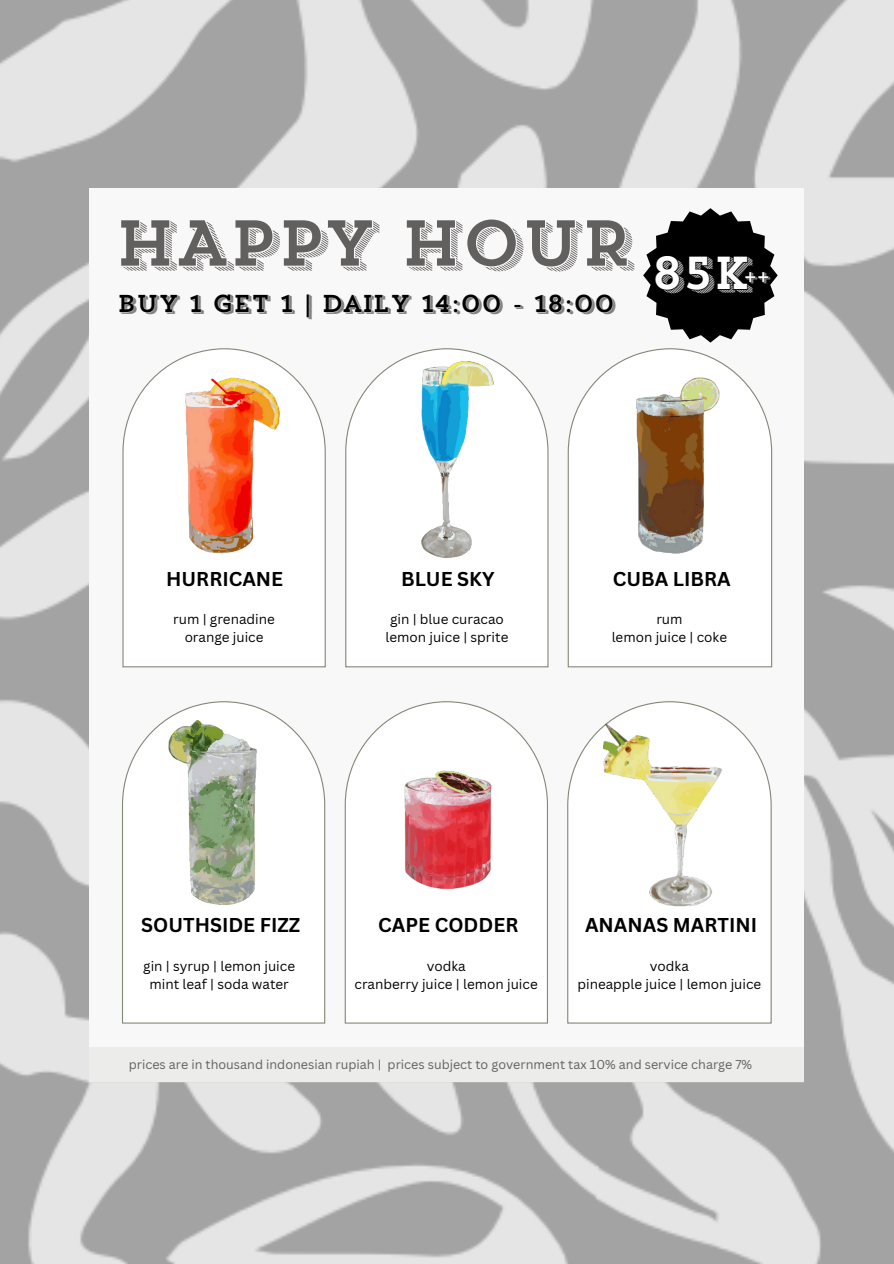
<style>
.page{position:relative;width:894px;height:1264px;background:#fff}
.page>*{position:absolute;margin:0;border:0;box-sizing:border-box;transform-origin:0 0}
.t1{font:64.5px "Trend Slab Four";letter-spacing:-.025em;color:#625f5f}
.t2{font:46.05px "Trend Slab Four";color:#fff}
.t3{font:24.3px "Trend Slab Four";letter-spacing:-.025em;color:#000}
.t4{font:700 19.5px "Canva Sans";color:#000}
.t5{font:18.9px "Trend Slab Four";color:#fff}
.t6{font:13.5px "Canva Sans";color:#000}
.t7{font:12.6px "Canva Sans";color:#625f5f}
</style>
<div class="page">
<img style="left:0;top:0;width:893px;height:1263px">
<div style="left:89px;top:189px;width:715px;height:893px;background:#f8f8f8"></div>
<svg style="left:345px;top:370px;width:203px;height:297px"></svg>
<svg style="left:122px;top:348px;width:204px;height:319px"></svg>
<svg style="left:567px;top:348px;width:205px;height:319px"></svg>
<img style="left:382px;top:348px;width:128px;height:212px">
<img style="left:611px;top:375px;width:130px;height:192px">
<img style="left:166px;top:371px;width:127px;height:191px">
<svg style="left:344px;top:701px;width:204px;height:322px"></svg>
<svg style="left:122px;top:701px;width:203px;height:322px"></svg>
<img style="left:153px;top:708px;width:128px;height:197px">
<svg style="left:567px;top:701px;width:204px;height:322px"></svg>
<img style="left:603px;top:716px;width:146px;height:198px">
<img style="left:394px;top:762px;width:104px;height:127px">
<div style="left:89px;top:1047px;width:715px;height:35px;background:#ecedeb"></div>
<svg style="left:643px;top:208px;width:134px;height:134px"></svg>
<h4 class="t1" style="left:114px;top:217px;width:520px">HAPPY HOUR</h4>
<p class="t3" style="left:117px;top:294px;width:499px">BUY 1 GET 1 | DAILY 14:00 - 18:00</p>
<p class="t2" style="left:650px;top:254px;width:102px">85K</p>
<h1 class="t5" style="left:743px;top:270px;width:27px">++</h1>
<h3 class="t4" style="left:166px;top:564px;width:118px">HURRICANE</h3>
<h2 class="t4" style="left:401px;top:564px;width:95px">BLUE SKY</h2>
<p class="t4" style="left:612px;top:564px;width:119px">CUBA LIBRA</p>
<h4 class="t6" style="left:173px;top:609px;width:103px">rum | grenadine</h4>
<p class="t6" style="left:185px;top:627px;width:80px">orange juice</p>
<p class="t6" style="left:390px;top:609px;width:115px">gin | blue curacao</p>
<p class="t6" style="left:385px;top:627px;width:124px">lemon juice | sprite</p>
<h4 class="t6" style="left:656px;top:609px;width:28px">rum</h4>
<p class="t6" style="left:611px;top:627px;width:117px">lemon juice | coke</p>
<p class="t4" style="left:141px;top:911px;width:160px">SOUTHSIDE FIZZ</p>
<h4 class="t4" style="left:378px;top:911px;width:142px">CAPE CODDER</h4>
<p class="t4" style="left:585px;top:911px;width:173px">ANANAS MARTINI</p>
<p class="t6" style="left:143px;top:956px;width:153px">gin | syrup | lemon juice</p>
<p class="t6" style="left:149px;top:974px;width:141px">mint leaf | soda water</p>
<h4 class="t6" style="left:426px;top:956px;width:40px">vodka</h4>
<p class="t6" style="left:354px;top:974px;width:185px">cranberry juice | lemon juice</p>
<p class="t6" style="left:649px;top:956px;width:40px">vodka</p>
<p class="t6" style="left:577px;top:974px;width:185px">pineapple juice | lemon juice</p>
<p class="t7" style="left:129px;top:1055px;width:624px">prices are in thousand indonesian rupiah | prices subject to government tax 10% and service charge 7%</p>
</div>
